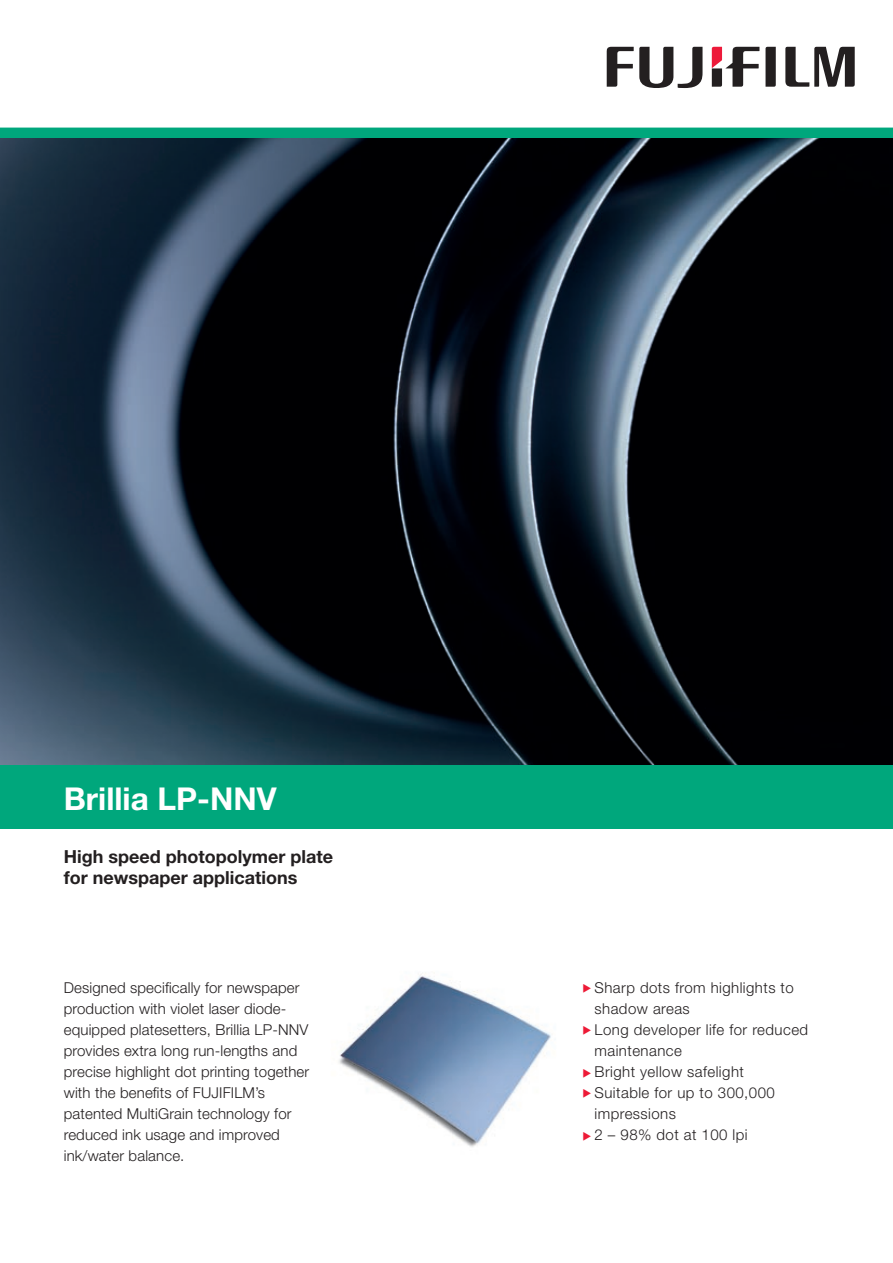
<style>
.page{position:relative;width:893px;height:1263px;background:#fff}
.page>*{position:absolute;margin:0;border:0;box-sizing:border-box;transform-origin:0 0}
.t1{font:700 31.5px "Helvetica Neue";color:#fff}
.t2{font:700 18px/21px "Helvetica Neue";color:#231f20}
.t3{font:300 15px/21px "Helvetica Neue";letter-spacing:.01em;color:#231f20}
.t4{font:300 15px/21px "Helvetica Neue";letter-spacing:.03em;color:#231f20}
</style>
<div class="page">
<svg style="left:765px;top:47px;width:11px;height:40px"></svg>
<svg style="left:785px;top:47px;width:70px;height:40px"></svg>
<svg style="left:607px;top:47px;width:95px;height:41px"></svg>
<svg style="left:712px;top:47px;width:47px;height:40px"></svg>
<div style="left:0;top:128px;width:893px;height:10px;background:#00a77c"></div>
<img style="left:0;top:138px;width:893px;height:627px">
<div style="left:0;top:765px;width:893px;height:64px;background:#00a77c"></div>
<img style="left:339px;top:973px;width:212px;height:174px">
<h1 class="t1" style="left:64px;top:779px;width:214px">Brillia LP-NNV</h1>
<p class="t2" style="left:64px;top:846px;width:271px">High speed photopolymer plate for newspaper applications</p>
<p class="t3" style="left:64px;top:977px;width:247px">Designed specifically for newspaper production with violet laser diode&shy;equipped platesetters, Brillia LP-NNV provides extra long run-lengths and precise highlight dot printing together with the benefits of FUJIFILM’s patented MultiGrain technology for reduced ink usage and improved ink/water balance.</p>
<p class="t4" style="left:595px;top:977px;width:215px">Sharp dots from highlights to shadow areas<br>Long developer life for reduced maintenance<br>Bright yellow safelight<br>Suitable for up to 300,000 impressions<br>2 – 98% dot at 100 lpi</p>
</div>
